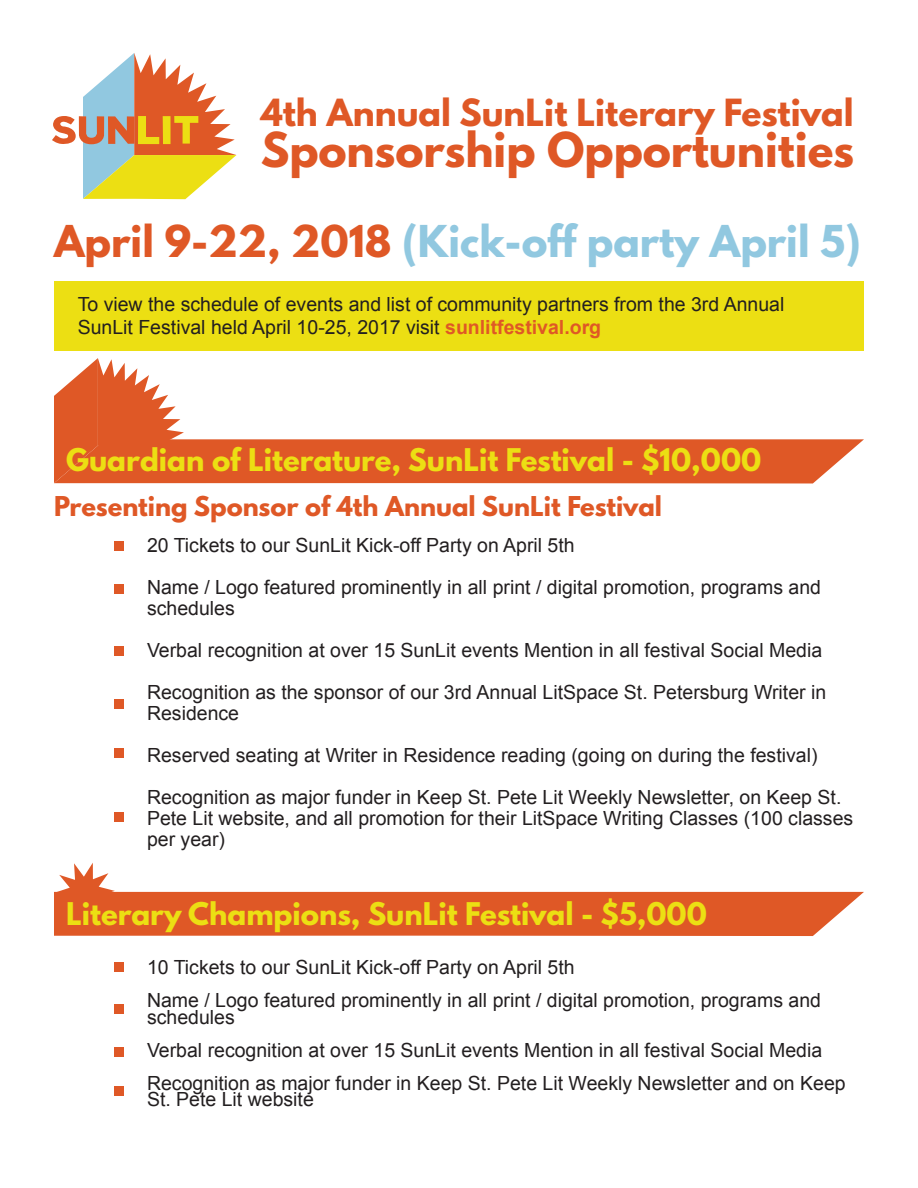
<style>
.page{position:relative;width:918px;height:1188px;background:#fff}
.page>*{position:absolute;margin:0;border:0;box-sizing:border-box;transform-origin:0 0}
.t1{font:700 42.6px "League Spartan";color:#df5826}
.t2{font:700 38.85px "League Spartan";color:#91c8e0}
.t3{font:700 33.15px "League Spartan";color:#df5826}
.t4{font:700 27.75px "League Spartan";color:#ecdf13}
.t5{font:700 24.3px "League Spartan";color:#df5826}
.t6{font:19.5px/42px "Arial";color:#231f20}
.s1{color:#df5826}
.s2{font-weight:700;color:#df5826}
</style>
<div class="page">
<svg style="left:54px;top:863px;width:810px;height:73px"></svg>
<div style="left:54px;top:282px;width:810px;height:69px;background:#ecdf13"></div>
<svg style="left:54px;top:358px;width:810px;height:125px"></svg>
<div style="left:114px;top:542px;width:10px;height:9px;background:#df5826"></div>
<div style="left:114px;top:585px;width:10px;height:9px;background:#df5826"></div>
<div style="left:114px;top:646px;width:10px;height:10px;background:#df5826"></div>
<div style="left:114px;top:699px;width:10px;height:9px;background:#df5826"></div>
<div style="left:114px;top:748px;width:10px;height:10px;background:#df5826"></div>
<div style="left:114px;top:813px;width:10px;height:9px;background:#df5826"></div>
<div style="left:114px;top:962px;width:10px;height:10px;background:#df5826"></div>
<div style="left:114px;top:1004px;width:10px;height:9px;background:#df5826"></div>
<div style="left:114px;top:1047px;width:10px;height:9px;background:#df5826"></div>
<div style="left:114px;top:1086px;width:10px;height:10px;background:#df5826"></div>
<svg style="left:52px;top:53px;width:184px;height:146px"></svg>
<h3 class="t3" style="left:261px;top:87px;width:594px">4th Annual SunLit Literary Festival</h3>
<h1 class="t1" style="left:261px;top:117px;width:595px">Sponsorship Opportunities</h1>
<h2 class="t2" style="left:54px;top:211px;width:808px"><span class="s1">April 9-22, 2018</span> (Kick-off party April 5)</h2>
<p class="t6" style="left:78px;top:293px;width:708px;line-height:23.4px">To view the schedule of events and list of community partners from the 3rd Annual<br>SunLit Festival held April 10-25, 2017 visit <span class="s2">sunlitfestival.org</span></p>
<h3 class="t4" style="left:66px;top:438px;width:697px">Guardian of Literature, SunLit Festival - $10,000</h3>
<p class="t5" style="left:54px;top:487px;width:610px">Presenting Sponsor of 4th Annual SunLit Festival</p>
<p class="t6" style="left:147px;top:524px;width:676px">20 Tickets to our SunLit Kick-off Party on April 5th<br>Name / Logo featured prominently in all print / digital promotion, programs and</p>
<p class="t6" style="left:147px;top:587px;width:681px">schedules<br>Verbal recognition at over 15 SunLit events Mention in all festival Social Media<br>Recognition as the sponsor of our 3rd Annual LitSpace St. Petersburg Writer in</p>
<p class="t6" style="left:147px;top:693px;width:696px">Residence<br>Reserved seating at Writer in Residence reading (going on during the festival)<br>Recognition as major funder in Keep St. Pete Lit Weekly Newsletter, on Keep St.</p>
<p class="t6" style="left:147px;top:808px;width:708px;line-height:21px">Pete Lit website, and all promotion for their LitSpace Writing Classes (100 classes per year)</p>
<h3 class="t4" style="left:66px;top:892px;width:642px">Literary Champions, SunLit Festival - $5,000</h3>
<p class="t6" style="left:147px;top:951px;width:676px;line-height:33px">10 Tickets to our SunLit Kick-off Party on April 5th<br>Name / Logo featured prominently in all print / digital promotion, programs and</p>
<p class="t6" style="left:147px;top:1000px;width:700px;line-height:33px">schedules<br>Verbal recognition at over 15 SunLit events Mention in all festival Social Media<br>Recognition as major funder in Keep St. Pete Lit Weekly Newsletter and on Keep</p>
<p class="t6" style="left:147px;top:1078px;width:168px">St. Pete Lit website</p>
</div>
